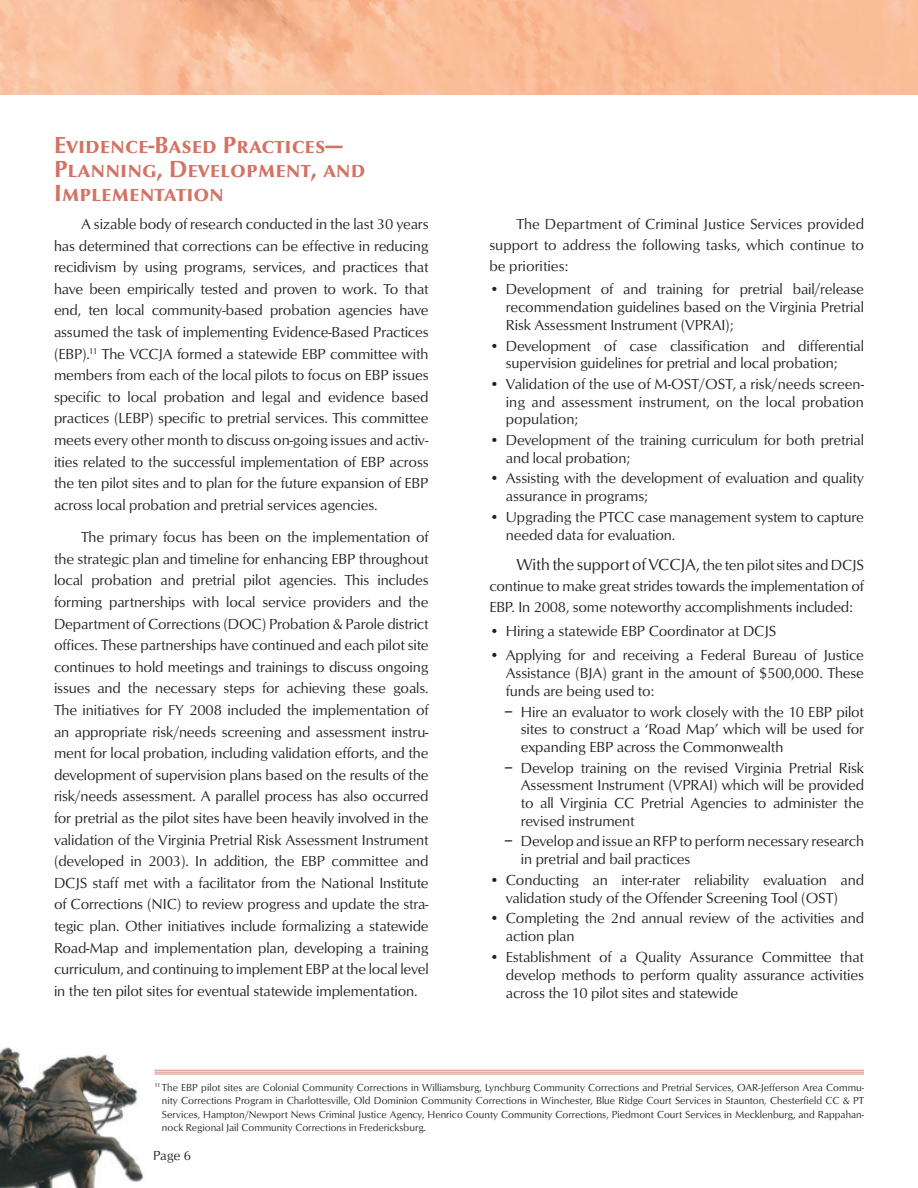
<style>
.page{position:relative;width:918px;height:1188px;background:#fff}
.page>*{position:absolute;margin:0;border:0;box-sizing:border-box;transform-origin:0 0}
.Heading{font:700 24px/24px "Opus Sm Caps";color:#d47264}
.text{font:15px/21.6px "Opus";letter-spacing:-.01em;color:#231f20;text-align:justify}
.bullets_copy{font:15px/17.7px "Opus";letter-spacing:-.01em;color:#231f20}
.bullets_copy_2{font:15px/17.7px "Opus";letter-spacing:-.01em;color:#231f20;text-align:justify}
.t1{font:13.5px "Opus";color:#231f20}
.t2{font:10.5px/13.5px "Opus";color:#231f20;text-align:justify}
.s1{font-size:16.5px}
.s2{font-weight:700}
</style>
<div class="page">
<img style="left:0;top:0;width:918px;height:94px">
<img style="left:0;top:1048px;width:144px;height:140px">
<hr style="left:154px;top:1070px;width:710px;height:1px;background:#db8a7b">
<hr style="left:154px;top:1072px;width:710px;height:1px;background:#db8a7b">
<hr style="left:154px;top:1074px;width:710px;height:1px;background:#db8a7b">
<p class="Heading" style="left:54px;top:133px;width:313px">Evidence-Based Practices—<br>Planning, Development, and<br>Implementation</p>
<p class="text" style="left:54px;top:213px;width:376px;text-indent:27px">A sizable body of research conducted in the last 30 years has determined that corrections can be effective in reducing recidivism by using programs, services, and practices that have been empirically tested and proven to work. To that end, ten local community-based probation agencies have assumed the task of implementing Evidence-Based Practices (EBP).<sup>11</sup> The VCCJA formed a statewide EBP committee with members from each of the local pilots to focus on EBP issues specific to local probation and legal and evidence based practices (LEBP) specific to pretrial services. This committee meets every other month to discuss on-going issues and activ&shy;ities related to the successful implementation of EBP across the ten pilot sites and to plan for the future expansion of EBP across local probation and pretrial services agencies.</p>
<p class="text" style="left:54px;top:526px;width:376px;text-indent:27px">The primary focus has been on the implementation of the strategic plan and timeline for enhancing EBP throughout local probation and pretrial pilot agencies. This includes forming partnerships with local service providers and the Department of Corrections (DOC) Probation &amp; Parole district offices. These partnerships have continued and each pilot site continues to hold meetings and trainings to discuss ongoing issues and the necessary steps for achieving these goals.<br>The initiatives for FY 2008 included the implementation of an appropriate risk/needs screening and assessment instru&shy;ment for local probation, including validation efforts, and the development of supervision plans based on the results of the risk/needs assessment. A parallel process has also occurred for pretrial as the pilot sites have been heavily involved in the validation of the Virginia Pretrial Risk Assessment Instrument (developed in 2003). In addition, the EBP committee and DCJS staff met with a facilitator from the National Institute of Corrections (NIC) to review progress and update the stra&shy;tegic plan. Other initiatives include formalizing a statewide Road-Map and implementation plan, developing a training curriculum, and continuing to implement EBP at the local level in the ten pilot sites for eventual statewide implementation.</p>
<p class="text" style="left:489px;top:213px;width:376px;line-height:21px;text-indent:27px">The Department of Criminal Justice Services provided support to address the following tasks, which continue to be priorities:</p>
<p class="bullets_copy" style="left:506px;top:281px;width:360px;text-align:justify;text-indent:-16px">• Development of and training for pretrial bail/release recommendation guidelines based on the Virginia Pretrial Risk Assessment Instrument (VPRAI);</p>
<p class="bullets_copy" style="left:506px;top:337px;width:360px;text-indent:-16px">• Development of case classification and differential supervision guidelines for pretrial and local probation;</p>
<p class="bullets_copy" style="left:506px;top:375px;width:360px;text-align:justify;text-indent:-16px">• Validation of the use of M-OST/OST, a risk/needs screen&shy;ing and assessment instrument, on the local probation population;</p>
<p class="bullets_copy" style="left:506px;top:431px;width:360px;text-indent:-16px">• Development of the training curriculum for both pretrial and local probation;</p>
<p class="bullets_copy" style="left:506px;top:470px;width:360px;text-indent:-16px">• Assisting with the development of evaluation and quality assurance in programs;</p>
<p class="bullets_copy" style="left:506px;top:508px;width:360px;text-indent:-16px">• Upgrading the PTCC case management system to capture needed data for evaluation.</p>
<p class="text" style="left:489px;top:555px;width:376px;line-height:21px;text-indent:27px"><span class="s1">With the support of VCCJA,</span> the ten pilot sites and DCJS continue to make great strides towards the implementation of EBP. In 2008, some noteworthy accomplishments included:</p>
<p class="bullets_copy" style="left:489px;top:622px;width:288px">• Hiring a statewide EBP Coordinator at DCJS</p>
<p class="bullets_copy" style="left:506px;top:647px;width:360px;text-align:justify;text-indent:-16px">• Applying for and receiving a Federal Bureau of Justice Assistance (BJA) grant in the amount of $500,000. These funds are being used to:</p>
<p class="bullets_copy_2" style="left:521px;top:703px;width:345px;text-indent:-16px"><span class="s2">−</span> Hire an evaluator to work closely with the 10 EBP pilot sites to construct a ‘Road Map’ which will be used for expanding EBP across the Commonwealth</p>
<p class="bullets_copy_2" style="left:521px;top:759px;width:345px;text-indent:-16px"><span class="s2">−</span> Develop training on the revised Virginia Pretrial Risk Assessment Instrument (VPRAI) which will be provided to all Virginia CC Pretrial Agencies to administer the revised instrument</p>
<p class="bullets_copy_2" style="left:521px;top:833px;width:345px;text-indent:-16px"><span class="s2">−</span> Develop and issue an RFP to perform necessary research in pretrial and bail practices</p>
<p class="bullets_copy" style="left:506px;top:871px;width:360px;text-indent:-16px">• Conducting an inter-rater reliability evaluation and validation study of the Offender Screening Tool (OST)</p>
<p class="bullets_copy" style="left:506px;top:909px;width:360px;text-indent:-16px">• Completing the 2nd annual review of the activities and action plan</p>
<p class="bullets_copy" style="left:506px;top:948px;width:360px;text-align:justify;text-indent:-16px">• Establishment of a Quality Assurance Committee that develop methods to perform quality assurance activities across the 10 pilot sites and statewide</p>
<p class="t2" style="left:162px;top:1080px;width:704px;text-indent:-8px"><sup>11</sup> The EBP pilot sites are Colonial Community Corrections in Williamsburg, Lynchburg Community Corrections and Pretrial Services, OAR-Jefferson Area Commu&shy;nity Corrections Program in Charlottesville, Old Dominion Community Corrections in Winchester, Blue Ridge Court Services in Staunton, Chesterfield CC &amp; PT Services, Hampton/Newport News Criminal Justice Agency, Henrico County Community Corrections, Piedmont Court Services in Mecklenburg, and Rappahan&shy;nock Regional Jail Community Corrections in Fredericksburg.</p>
<p class="t1" style="left:153px;top:1148px;width:40px">Page 6</p>
</div>
